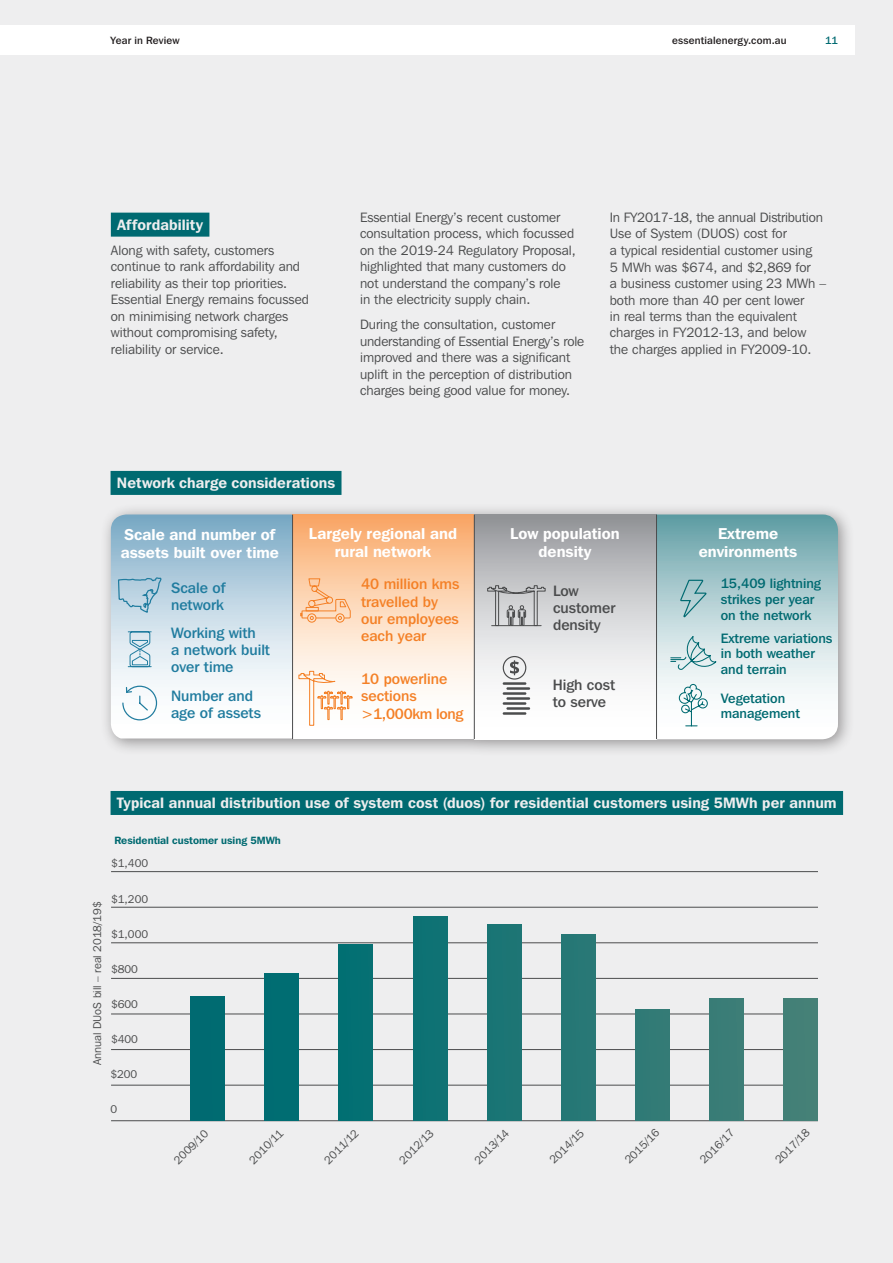
<style>
.page{position:relative;width:893px;height:1263px;background:#eeeeef}
.page>*{position:absolute;margin:0;border:0;box-sizing:border-box;transform-origin:0 0}
.t1{font:600 15.75px/17.9px "Franklin Gothic IT Cby BT";color:#fff;text-align:center}
.SH1{font:600 15px "Franklin Gothic IT Cby BT";letter-spacing:.005em;color:#eeeeef}
.t2{font:500 15px/17.1px "Franklin Gothic IT Cby BT";color:#f48026}
.t3{font:500 15px/17.1px "Franklin Gothic IT Cby BT";color:#207c9f}
.t4{font:500 15px/17.1px "Franklin Gothic IT Cby BT";color:#4b4c4d}
.Body{font:13.5px/16.5px "Franklin Gothic IT Cby BT";color:#4b4c4d}
.t5{font:500 13.5px/15.8px "Franklin Gothic IT Cby BT";color:#006a71}
.t6{font:11.25px "Franklin Gothic IT Cby BT";color:#4b4c4d}
.t7{font:500 10.5px "Franklin Gothic IT Cby BT";letter-spacing:.015em;color:#231f20}
.t8{font:600 10.5px "Franklin Gothic IT Cby BT";color:#006a71}
.t9{font:500 10.5px "Franklin Gothic IT Cby BT";color:#006a71}
</style>
<div class="page">
<div style="left:0;top:26px;width:855px;height:29px;background:#fff"></div>
<div style="left:111px;top:213px;width:98px;height:24px;background:#006a71"></div>
<div style="left:111px;top:791px;width:732px;height:24px;background:#006a71"></div>
<div style="left:111px;top:471px;width:230px;height:24px;background:#006a71"></div>
<div style="left:100px;top:504px;width:755px;height:252px;background:#231f20;opacity:.45"></div>
<svg style="left:353px;top:514px;width:121px;height:224px"></svg>
<div style="left:474px;top:514px;width:182px;height:225px;background:linear-gradient(to bottom,#9d9fa3,#fff)"></div>
<svg style="left:111px;top:514px;width:242px;height:224px"></svg>
<svg style="left:487px;top:585px;width:59px;height:41px;background:#b5b6b8"></svg>
<hr style="left:503px;top:712px;width:23px;height:3px;background:#4b4c4d">
<hr style="left:503px;top:702px;width:23px;height:3px;background:#4b4c4d">
<hr style="left:503px;top:682px;width:23px;height:3px;background:#4b4c4d">
<hr style="left:503px;top:692px;width:23px;height:3px;background:#4b4c4d">
<hr style="left:506px;top:707px;width:24px;height:3px;background:#4b4c4d">
<hr style="left:506px;top:697px;width:24px;height:3px;background:#4b4c4d">
<hr style="left:506px;top:687px;width:24px;height:3px;background:#4b4c4d">
<div style="left:503px;top:656px;width:23px;height:24px;border:1px solid #4b4c4d;border-radius:50%"></div>
<svg style="left:510px;top:660px;width:9px;height:15px"></svg>
<svg style="left:657px;top:514px;width:181px;height:225px"></svg>
<hr style="left:292px;top:514px;width:1px;height:225px;background:#4b4c4d">
<hr style="left:474px;top:514px;width:1px;height:225px;background:#4b4c4d">
<hr style="left:656px;top:514px;width:1px;height:225px;background:#4b4c4d">
<hr style="left:111px;top:907px;width:707px;height:1px;background:#4b4c4d">
<hr style="left:111px;top:942px;width:707px;height:1px;background:#4b4c4d">
<hr style="left:111px;top:978px;width:707px;height:1px;background:#4b4c4d">
<hr style="left:111px;top:1014px;width:707px;height:1px;background:#4b4c4d">
<hr style="left:111px;top:1049px;width:707px;height:1px;background:#4b4c4d">
<hr style="left:111px;top:1085px;width:707px;height:1px;background:#4b4c4d">
<hr style="left:111px;top:871px;width:707px;height:1px;background:#4b4c4d">
<hr style="left:111px;top:1120px;width:707px;height:1px;background:#4b4c4d">
<div style="left:784px;top:998px;width:34px;height:122px;background:#448077"></div>
<div style="left:710px;top:998px;width:34px;height:122px;background:#3a7d77"></div>
<div style="left:636px;top:1010px;width:34px;height:110px;background:#327b76"></div>
<div style="left:561px;top:935px;width:34px;height:185px;background:#267876"></div>
<div style="left:487px;top:925px;width:34px;height:195px;background:#1c7575"></div>
<div style="left:413px;top:917px;width:34px;height:203px;background:#0e7274"></div>
<div style="left:339px;top:944px;width:34px;height:176px;background:#037073"></div>
<div style="left:265px;top:974px;width:34px;height:146px;background:#006d72"></div>
<div style="left:190px;top:997px;width:34px;height:123px;background:#006a71"></div>
<p class="t7" style="left:111px;top:34px;width:70px">Year in Review</p>
<p class="t7" style="left:672px;top:34px;width:116px">essentialenergy.com.au</p>
<p class="t9" style="left:825px;top:34px;width:14px">11</p>
<p class="SH1" style="left:117px;top:215px;width:87px">Affordability</p>
<p class="Body" style="left:111px;top:242px;width:200px">Along with safety, customers continue to rank affordability and reliability as their top priorities.<br>Essential Energy remains focussed on minimising network charges without compromising safety, reliability or service.</p>
<p class="Body" style="left:360px;top:209px;width:217px">Essential Energy’s recent customer consultation process, which focussed on the 2019-24 Regulatory Proposal, highlighted that many customers do not understand the company’s role<br>in the electricity supply chain.</p>
<p class="Body" style="left:360px;top:316px;width:226px">During the consultation, customer understanding of Essential Energy’s role improved and there was a significant uplift in the perception of distribution charges being good value for money.</p>
<p class="Body" style="left:610px;top:209px;width:218px">In FY2017-18, the annual Distribution<br>Use of System (DUOS) cost for<br>a typical residential customer using<br>5 MWh was $674, and $2,869 for<br>a business customer using 23 MWh – both more than 40 per cent lower<br>in real terms than the equivalent charges in FY2012-13, and below the charges applied in FY2009-10.</p>
<p class="SH1" style="left:117px;top:473px;width:220px">Network charge considerations</p>
<p class="t1" style="left:121px;top:525px;width:160px;text-align:left">Scale and number of assets built over time</p>
<p class="t1" style="left:309px;top:524px;width:150px">Largely regional and rural network</p>
<p class="t1" style="left:510px;top:524px;width:111px">Low population density</p>
<p class="t1" style="left:699px;top:524px;width:100px">Extreme environments</p>
<p class="t3" style="left:171px;top:578px;width:56px">Scale of network</p>
<p class="t3" style="left:171px;top:624px;width:100px">Working with<br>a network built over time</p>
<p class="t3" style="left:171px;top:686px;width:91px">Number and age of assets</p>
<p class="t5" style="left:721px;top:575px;width:102px">15,409 lightning strikes per year on the network</p>
<p class="t5" style="left:721px;top:630px;width:113px">Extreme variations in both weather and terrain</p>
<p class="t5" style="left:721px;top:690px;width:81px">Vegetation management</p>
<p class="t2" style="left:361px;top:575px;width:100px">40 million kms travelled by our employees each year</p>
<p class="t2" style="left:361px;top:670px;width:104px">10 powerline sections &gt;1,000km long</p>
<p class="t4" style="left:553px;top:582px;width:64px">Low customer density</p>
<p class="t4" style="left:553px;top:676px;width:64px">High cost to serve</p>
<p class="SH1" style="left:117px;top:793px;width:721px">Typical annual distribution use of system cost (duos) for residential customers using 5MWh per annum</p>
<p class="t6" style="left:90px;top:1065px;width:165px;rotate:-90deg">Annual DUoS bill – real 2018/19$</p>
<p class="t8" style="left:115px;top:834px;width:168px">Residential customer using 5MWh</p>
<p class="t6" style="left:111px;top:856px;width:38px">$1,400</p>
<p class="t6" style="left:111px;top:892px;width:38px">$1,200</p>
<p class="t6" style="left:111px;top:927px;width:38px">$1,000</p>
<p class="t6" style="left:111px;top:962px;width:28px">$800</p>
<p class="t6" style="left:111px;top:997px;width:28px">$600</p>
<p class="t6" style="left:111px;top:1032px;width:28px">$400</p>
<p class="t6" style="left:110px;top:1067px;width:28px">$200</p>
<p class="t6" style="left:110px;top:1102px;width:8px">0</p>
<p class="t6" style="left:171px;top:1157px;width:45px;rotate:-45deg">2009/10</p>
<p class="t6" style="left:246px;top:1157px;width:45px;rotate:-45deg">2010/11</p>
<p class="t6" style="left:321px;top:1157px;width:45px;rotate:-45deg">2011/12</p>
<p class="t6" style="left:396px;top:1157px;width:45px;rotate:-45deg">2012/13</p>
<p class="t6" style="left:471px;top:1157px;width:45px;rotate:-45deg">2013/14</p>
<p class="t6" style="left:547px;top:1157px;width:45px;rotate:-45deg">2014/15</p>
<p class="t6" style="left:622px;top:1157px;width:45px;rotate:-45deg">2015/16</p>
<p class="t6" style="left:697px;top:1157px;width:45px;rotate:-45deg">2016/17</p>
<p class="t6" style="left:772px;top:1157px;width:45px;rotate:-45deg">2017/18</p>
</div>
